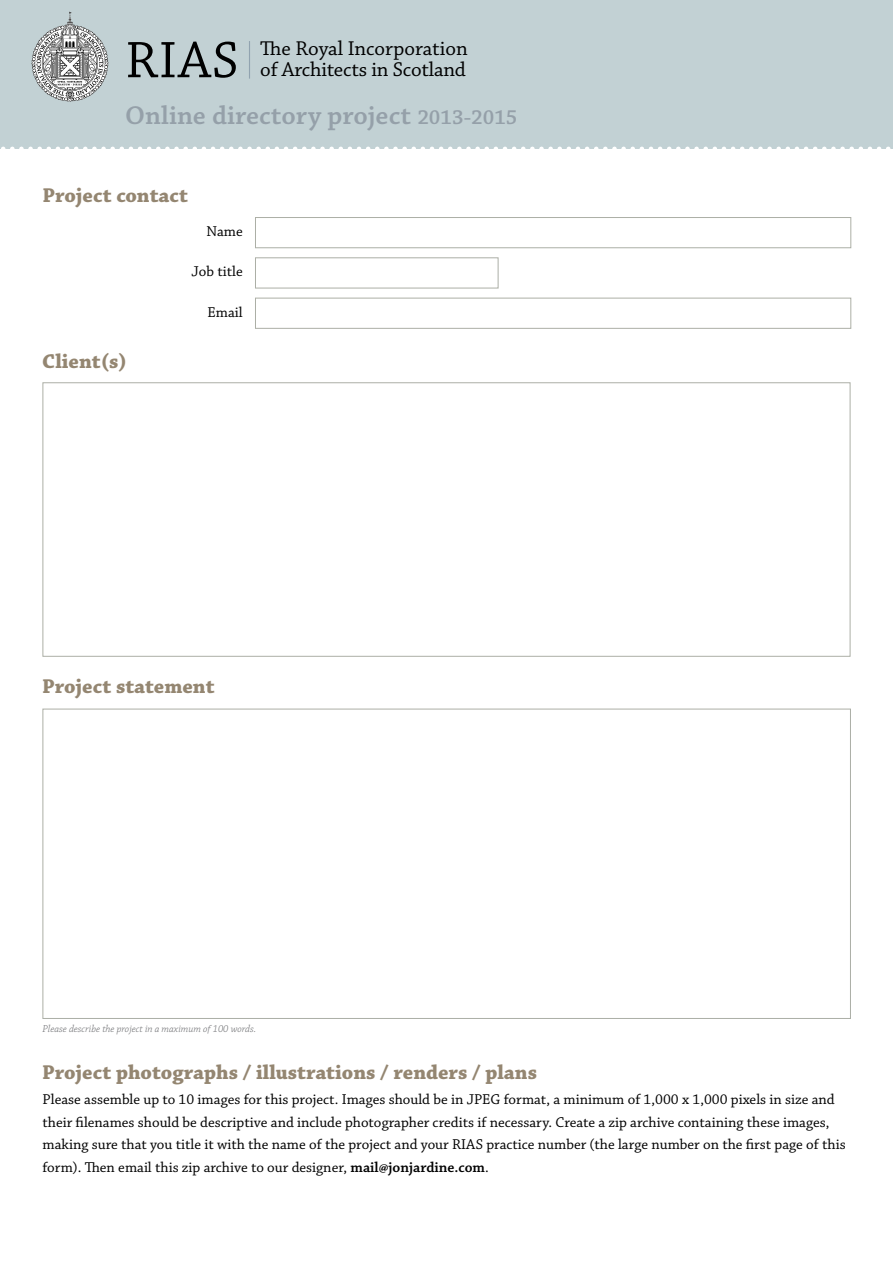
<style>
.page{position:relative;width:893px;height:1263px;background:#fff}
.page>*{position:absolute;margin:0;border:0;box-sizing:border-box;transform-origin:0 0}
.t1{font:54px "Chaparral Pro";color:#000}
.t2{font:27px "Chaparral Pro Semibold Capt";color:#95a0a9}
.t3{font:700 21px "Chaparral Pro";color:#948671}
.t4{font:21px/21px "Chaparral Pro";letter-spacing:-.005em;color:#000}
.t5{font:15px/22.5px "Chaparral Pro";color:#000}
.t6{font:italic 300 10.5px "Chaparral Pro";color:#696a6d}
.s1{font-size:21px}
.s2{font-weight:600}
</style>
<div class="page">
<div style="left:0;top:0;width:893px;height:149px;background:#c2d1d4"></div>
<svg style="left:32px;top:12px;width:76px;height:90px"></svg>
<hr style="left:249px;top:41px;width:1px;height:38px;background:#91a3b0">
<svg style="left:1px;top:147px;width:890px;height:2px"></svg>
<div style="left:255px;top:217px;width:596px;height:31px;border:1px solid #acafa6"></div>
<div style="left:255px;top:298px;width:596px;height:31px;border:1px solid #acafa6"></div>
<div style="left:255px;top:257px;width:243px;height:31px;border:1px solid #acafa6"></div>
<h1 class="t1" style="left:125px;top:30px;width:115px">RIAS</h1>
<h3 class="t4" style="left:260px;top:38px;width:209px">The Royal Incorporation of Architects in Scotland</h3>
<h2 class="t2" style="left:125px;top:99px;width:394px">Online directory project <span class="s1">2013-2015</span></h2>
<p class="t3" style="left:43px;top:183px;width:147px">Project contact</p>
<p class="t5" style="left:206px;top:221px;width:38px">Name</p>
<p class="t5" style="left:192px;top:261px;width:53px">Job title</p>
<p class="t3" style="left:42px;top:349px;width:86px">Client(s)</p>
<p class="t5" style="left:208px;top:301px;width:37px">Email</p>
<p class="t3" style="left:42px;top:674px;width:174px">Project statement</p>
<p class="t6" style="left:43px;top:1023px;width:215px">Please describe the project in a maximum of 100 words.</p>
<p class="t3" style="left:42px;top:1060px;width:496px">Project photographs / illustrations / renders / plans</p>
<p class="t5" style="left:43px;top:1089px;width:805px">Please assemble up to 10 images for this project. Images should be in JPEG format, a minimum of 1,000 x 1,000 pixels in size and their filenames should be descriptive and include photographer credits if necessary. Create a zip archive containing these images, making sure that you title it with the name of the project and your RIAS practice number (the large number on the first page of this form). Then email this zip archive to our designer, <span class="s2">mail@jonjardine.com</span>.</p>
</div>
